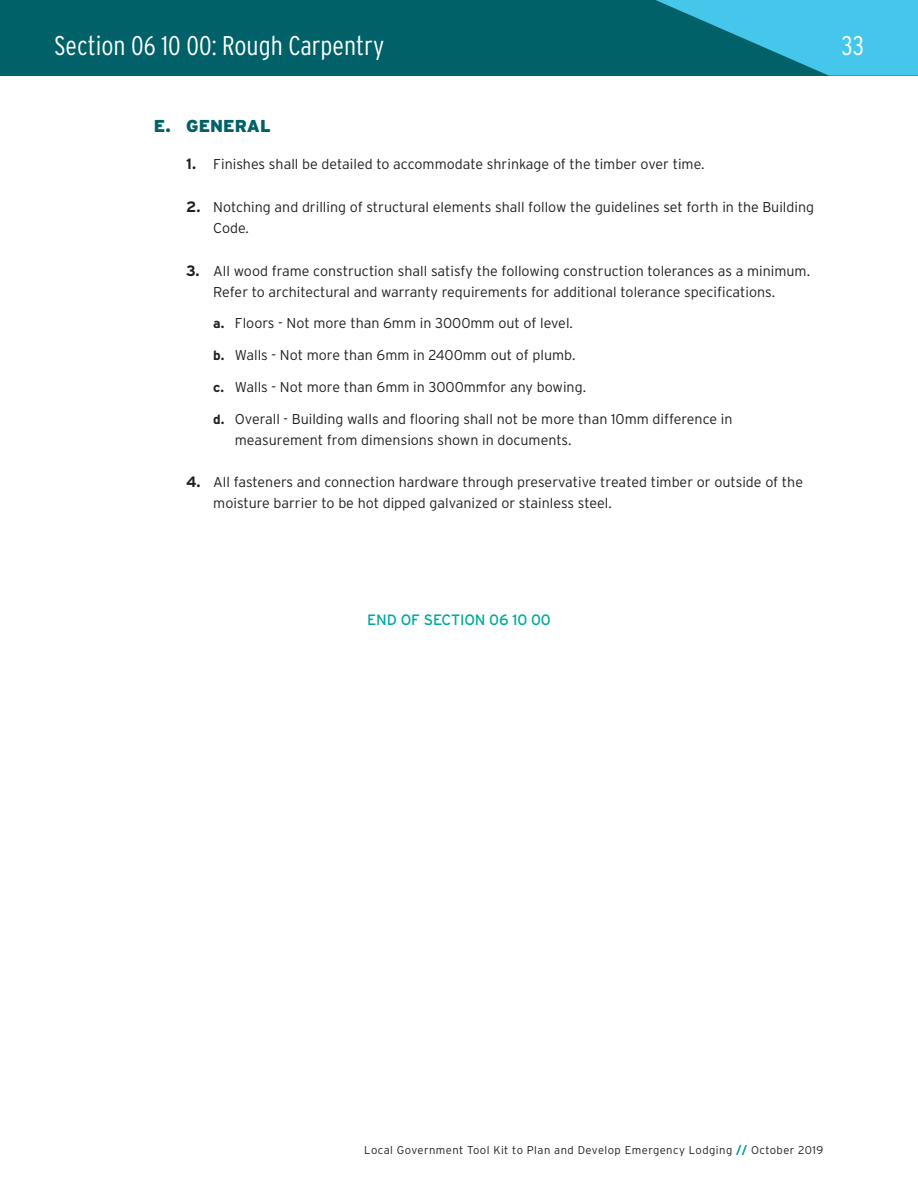
<style>
.page{position:relative;width:918px;height:1188px;background:#fff}
.page>*{position:absolute;margin:0;border:0;box-sizing:border-box;transform-origin:0 0}
.t1{font:300 condensed 27px "Interstate";color:#fff}
.t2{font:900 17.25px "Interstate";color:#006169}
.Sec_6_End_Section{font:15px "Interstate";letter-spacing:-.01em;color:#00aa9d}
.t3{font:300 14.25px/21px "Interstate";color:#231f20}
.t4{font:300 11.25px "Interstate";letter-spacing:.04em;color:#231f20}
.s1{font-weight:700;font-size:15px}
.s2{font-weight:700;font-size:13.5px}
.s3{font-weight:700;color:#00948b}
</style>
<div class="page">
<div style="left:0;top:0;width:918px;height:76px;background:#006169"></div>
<svg style="left:656px;top:0;width:262px;height:76px"></svg>
<h1 class="t1" style="left:54px;top:29px;width:332px">Section 06 10 00: Rough Carpentry</h1>
<h1 class="t1" style="left:842px;top:29px;width:24px">33</h1>
<p class="t2" style="left:154px;top:116px;width:118px">E. GENERAL</p>
<p class="t3" style="left:186px;top:154px;width:520px"><span class="s1">1.</span> Finishes shall be detailed to accommodate shrinkage of the timber over time.</p>
<p class="t3" style="left:213px;top:196px;width:602px;text-indent:-27px"><span class="s1">2.</span> Notching and drilling of structural elements shall follow the guidelines set forth in the Building<br>Code.</p>
<p class="t3" style="left:186px;top:260px;width:625px;text-align:center"><span class="s1">3.</span> All wood frame construction shall satisfy the following construction tolerances as a minimum.<br>Refer to architectural and warranty requirements for additional tolerance specifications.</p>
<p class="t3" style="left:213px;top:313px;width:361px"><span class="s2">a.</span> Floors - Not more than 6mm in 3000mm out of level.</p>
<p class="t3" style="left:213px;top:345px;width:364px"><span class="s2">b.</span> Walls - Not more than 6mm in 2400mm out of plumb.</p>
<p class="t3" style="left:213px;top:376px;width:374px"><span class="s2">c.</span> Walls - Not more than 6mm in 3000mmfor any bowing.</p>
<p class="t3" style="left:235px;top:408px;width:499px;text-indent:-22px"><span class="s2">d.</span> Overall - Building walls and flooring shall not be more than 10mm difference in measurement from dimensions shown in documents.</p>
<p class="t3" style="left:213px;top:472px;width:591px;text-indent:-27px"><span class="s1">4.</span> All fasteners and connection hardware through preservative treated timber or outside of the moisture barrier to be hot dipped galvanized or stainless steel.</p>
<p class="Sec_6_End_Section" style="left:367px;top:611px;width:185px">END OF SECTION 06 10 00</p>
<p class="t4" style="left:364px;top:1143px;width:461px">Local Government Tool Kit to Plan and Develop Emergency Lodging <span class="s3">//</span> October 2019</p>
</div>
